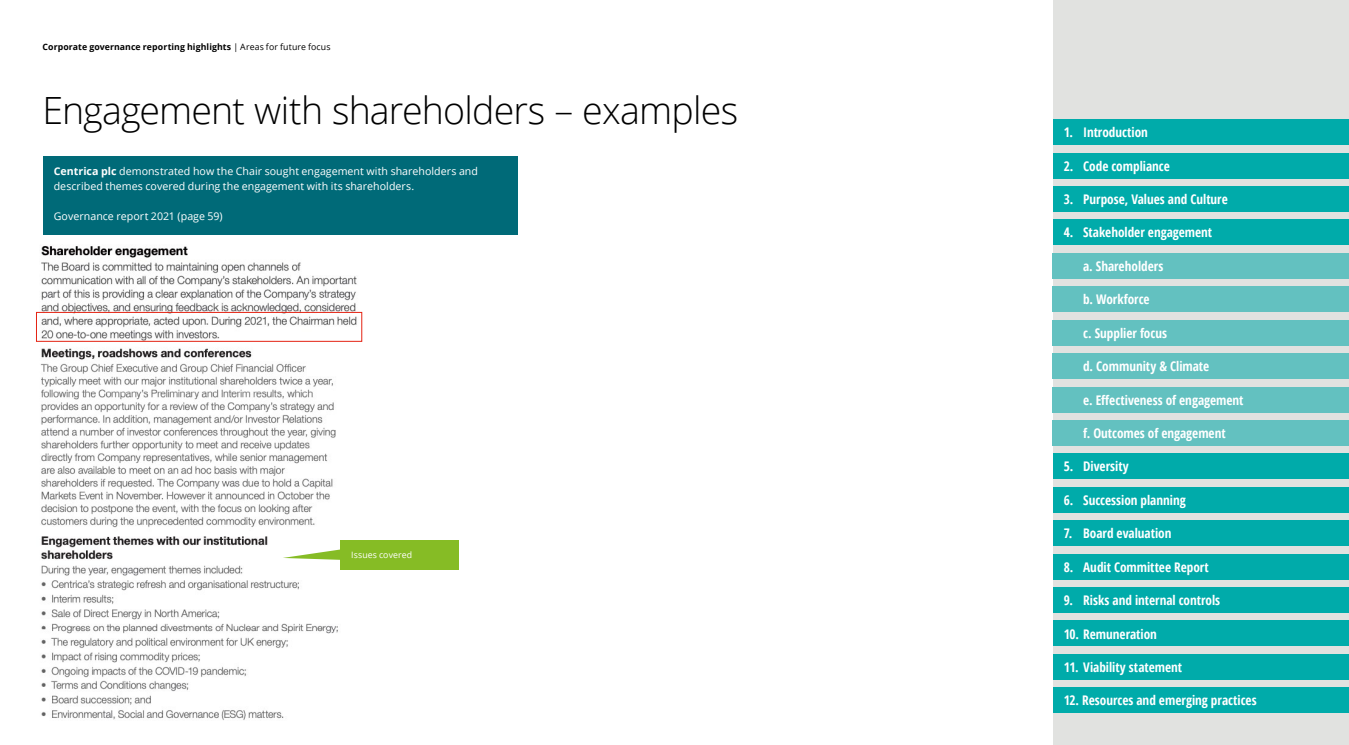
<style>
.page{position:relative;width:1349px;height:745px;background:#fff}
.page>*{position:absolute;margin:0;border:0;box-sizing:border-box;transform-origin:0 0}
.t1{font:300 37.5px "Open Sans";letter-spacing:-.02em;color:#000}
.t2{font:700 condensed 13.25px "Open Sans";color:#fff}
.t3{font:10.62px/15px "Open Sans";letter-spacing:.005em;color:#fff}
.t4{font:700 8.75px "Open Sans";letter-spacing:.01em;color:#000}
.t5{font:8.75px "Open Sans";letter-spacing:.01em;color:#fff}
.s1{font-weight:400}
.s2{font-weight:700}
</style>
<div class="page">
<div style="left:43px;top:156px;width:474px;height:79px;background:#006a78"></div>
<img style="left:36px;top:246px;width:327px;height:96px">
<img style="left:40px;top:348px;width:309px;height:372px">
<svg style="left:283px;top:549px;width:57px;height:10px"></svg>
<div style="left:340px;top:540px;width:119px;height:29px;background:#86bc25"></div>
<div style="left:36px;top:312px;width:326px;height:29px;border:1px solid #e42313"></div>
<div style="left:1052px;top:0;width:296px;height:744px;background:#e1e2e0"></div>
<div style="left:1052px;top:119px;width:296px;height:25px;background:#00abaa"></div>
<div style="left:1052px;top:153px;width:296px;height:25px;background:#00abaa"></div>
<div style="left:1052px;top:186px;width:296px;height:25px;background:#00abaa"></div>
<div style="left:1052px;top:220px;width:296px;height:25px;background:#00abaa"></div>
<div style="left:1052px;top:453px;width:296px;height:25px;background:#00abaa"></div>
<div style="left:1052px;top:487px;width:296px;height:25px;background:#00abaa"></div>
<div style="left:1052px;top:520px;width:296px;height:25px;background:#00abaa"></div>
<div style="left:1052px;top:553px;width:296px;height:25px;background:#00abaa"></div>
<div style="left:1052px;top:587px;width:296px;height:25px;background:#00abaa"></div>
<div style="left:1052px;top:620px;width:296px;height:25px;background:#00abaa"></div>
<div style="left:1052px;top:654px;width:296px;height:25px;background:#00abaa"></div>
<div style="left:1052px;top:687px;width:296px;height:25px;background:#00abaa"></div>
<div style="left:1052px;top:253px;width:296px;height:25px;background:#63c1c0"></div>
<div style="left:1052px;top:286px;width:296px;height:25px;background:#63c1c0"></div>
<div style="left:1052px;top:320px;width:296px;height:25px;background:#63c1c0"></div>
<div style="left:1052px;top:353px;width:296px;height:25px;background:#63c1c0"></div>
<div style="left:1052px;top:387px;width:296px;height:25px;background:#63c1c0"></div>
<div style="left:1052px;top:420px;width:296px;height:25px;background:#63c1c0"></div>
<p class="t4" style="left:43px;top:40px;width:289px">Corporate governance reporting highlights <span class="s1">| Areas for future focus</span></p>
<h1 class="t1" style="left:43px;top:84px;width:697px">Engagement with shareholders – examples</h1>
<p class="t3" style="left:54px;top:163px;width:426px"><span class="s2">Centrica plc</span> demonstrated how the Chair sought engagement with shareholders and described themes covered during the engagement with its shareholders.</p>
<p class="t3" style="left:54px;top:208px;width:170px">Governance report 2021 (page 59)</p>
<p class="t5" style="left:351px;top:548px;width:62px">Issues covered</p>
<p class="t2" style="left:1063px;top:123px;width:86px">1. Introduction</p>
<p class="t2" style="left:1063px;top:156px;width:108px">2. Code compliance</p>
<p class="t2" style="left:1063px;top:190px;width:166px">3. Purpose, Values and Culture</p>
<p class="t2" style="left:1063px;top:223px;width:150px">4. Stakeholder engagement</p>
<p class="t2" style="left:1082px;top:257px;width:82px">a. Shareholders</p>
<p class="t2" style="left:1082px;top:290px;width:68px">b. Workforce</p>
<p class="t2" style="left:1082px;top:323px;width:85px">c. Supplier focus</p>
<p class="t2" style="left:1082px;top:357px;width:128px">d. Community &amp; Climate</p>
<p class="t2" style="left:1082px;top:390px;width:162px">e. Effectiveness of engagement</p>
<p class="t2" style="left:1082px;top:423px;width:144px">f. Outcomes of engagement</p>
<p class="t2" style="left:1063px;top:457px;width:67px">5. Diversity</p>
<p class="t2" style="left:1063px;top:490px;width:124px">6. Succession planning</p>
<p class="t2" style="left:1063px;top:524px;width:109px">7. Board evaluation</p>
<p class="t2" style="left:1063px;top:557px;width:147px">8. Audit Committee Report</p>
<p class="t2" style="left:1063px;top:590px;width:158px">9. Risks and internal controls</p>
<p class="t2" style="left:1063px;top:624px;width:95px">10. Remuneration</p>
<p class="t2" style="left:1063px;top:657px;width:120px">11. Viability statement</p>
<p class="t2" style="left:1063px;top:690px;width:194px">12. Resources and emerging practices</p>
</div>
